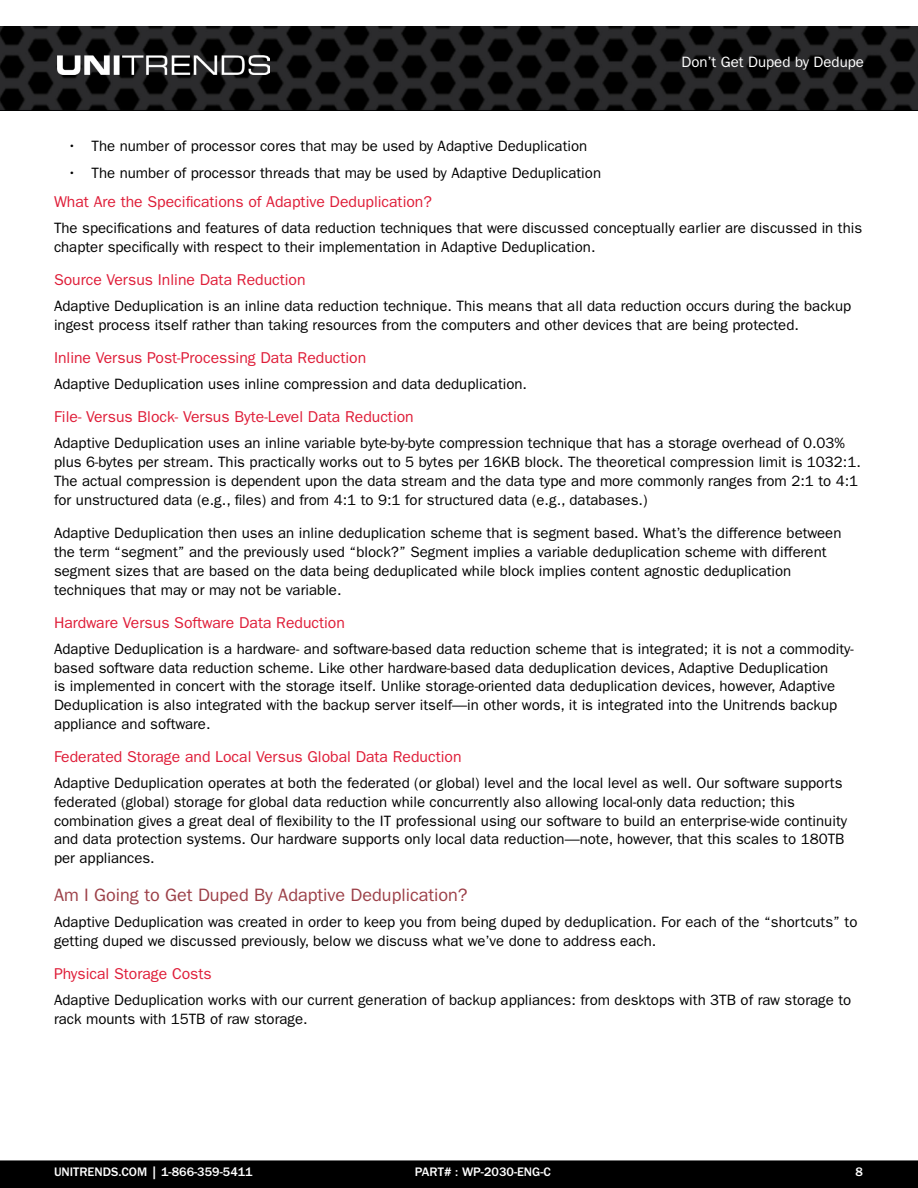
<style>
.page{position:relative;width:918px;height:1188px;background:#fff}
.page>*{position:absolute;margin:0;border:0;box-sizing:border-box;transform-origin:0 0}
.H1_Style{font:18px "ITC Franklin Gothic Std";color:#9c4048}
.H2_Style{font:15.75px "ITC Franklin Gothic Std";color:#df1d38}
.Body_Copy{font:15px/18.8px "ITC Franklin Gothic Std";color:#000}
.t1{font:15px "ITC Franklin Gothic Std";color:#fff}
.t2{font:500 12.75px "ITC Franklin Gothic Std";color:#fff}
</style>
<div class="page">
<div style="left:1px;top:1161px;width:916px;height:26px;background:#000"></div>
<div style="left:0;top:1160px;width:918px;height:28px;border:2px solid #000"></div>
<img style="left:0;top:27px;width:918px;height:84px">
<img style="left:58px;top:56px;width:212px;height:19px">
<p class="t1" style="left:681px;top:54px;width:184px">Don’t Get Duped by Dedupe</p>
<p class="Body_Copy" style="left:68px;top:137px;width:521px">• The number of processor cores that may be used by Adaptive Deduplication</p>
<p class="Body_Copy" style="left:68px;top:164px;width:535px">• The number of processor threads that may be used by Adaptive Deduplication</p>
<p class="H2_Style" style="left:54px;top:192px;width:380px">What Are the Specifications of Adaptive Deduplication?</p>
<p class="Body_Copy" style="left:54px;top:219px;width:810px">The specifications and features of data reduction techniques that were discussed conceptually earlier are discussed in this chapter specifically with respect to their implementation in Adaptive Deduplication.</p>
<p class="H2_Style" style="left:54px;top:270px;width:253px">Source Versus Inline Data Reduction</p>
<p class="Body_Copy" style="left:54px;top:297px;width:799px">Adaptive Deduplication is an inline data reduction technique. This means that all data reduction occurs during the backup ingest process itself rather than taking resources from the computers and other devices that are being protected.</p>
<p class="H2_Style" style="left:54px;top:348px;width:314px">Inline Versus Post-Processing Data Reduction</p>
<p class="Body_Copy" style="left:54px;top:375px;width:475px">Adaptive Deduplication uses inline compression and data deduplication.</p>
<p class="H2_Style" style="left:54px;top:408px;width:361px">File- Versus Block- Versus Byte-Level Data Reduction</p>
<p class="Body_Copy" style="left:54px;top:434px;width:808px">Adaptive Deduplication uses an inline variable byte-by-byte compression technique that has a storage overhead of 0.03% plus 6-bytes per stream. This practically works out to 5 bytes per 16KB block. The theoretical compression limit is 1032:1.<br>The actual compression is dependent upon the data stream and the data type and more commonly ranges from 2:1 to 4:1 for unstructured data (e.g., files) and from 4:1 to 9:1 for structured data (e.g., databases.)</p>
<p class="Body_Copy" style="left:54px;top:524px;width:789px">Adaptive Deduplication then uses an inline deduplication scheme that is segment based. What’s the difference between the term “segment” and the previously used “block?” Segment implies a variable deduplication scheme with different segment sizes that are based on the data being deduplicated while block implies content agnostic deduplication techniques that may or may not be variable.</p>
<p class="H2_Style" style="left:54px;top:613px;width:292px">Hardware Versus Software Data Reduction</p>
<p class="Body_Copy" style="left:54px;top:639px;width:801px">Adaptive Deduplication is a hardware- and software-based data reduction scheme that is integrated; it is not a commodity&shy;based software data reduction scheme. Like other hardware-based data deduplication devices, Adaptive Deduplication<br>is implemented in concert with the storage itself. Unlike storage-oriented data deduplication devices, however, Adaptive Deduplication is also integrated with the backup server itself—in other words, it is integrated into the Unitrends backup appliance and software.</p>
<p class="H2_Style" style="left:54px;top:747px;width:409px">Federated Storage and Local Versus Global Data Reduction</p>
<p class="Body_Copy" style="left:54px;top:774px;width:795px">Adaptive Deduplication operates at both the federated (or global) level and the local level as well. Our software supports federated (global) storage for global data reduction while concurrently also allowing local-only data reduction; this combination gives a great deal of flexibility to the IT professional using our software to build an enterprise-wide continuity and data protection systems. Our hardware supports only local data reduction—note, however, that this scales to 180TB per appliances.</p>
<p class="H1_Style" style="left:54px;top:884px;width:415px">Am I Going to Get Duped By Adaptive Deduplication?</p>
<p class="Body_Copy" style="left:54px;top:912px;width:805px">Adaptive Deduplication was created in order to keep you from being duped by deduplication. For each of the “shortcuts” to getting duped we discussed previously, below we discuss what we’ve done to address each.</p>
<p class="H2_Style" style="left:54px;top:964px;width:159px">Physical Storage Costs</p>
<p class="Body_Copy" style="left:54px;top:990px;width:799px">Adaptive Deduplication works with our current generation of backup appliances: from desktops with 3TB of raw storage to rack mounts with 15TB of raw storage.</p>
<p class="t2" style="left:54px;top:1165px;width:200px">UNITRENDS.COM | 1-866-359-5411</p>
<p class="t2" style="left:415px;top:1165px;width:137px">PART# : WP-2030-ENG-C</p>
<p class="t2" style="left:856px;top:1165px;width:9px">8</p>
</div>
